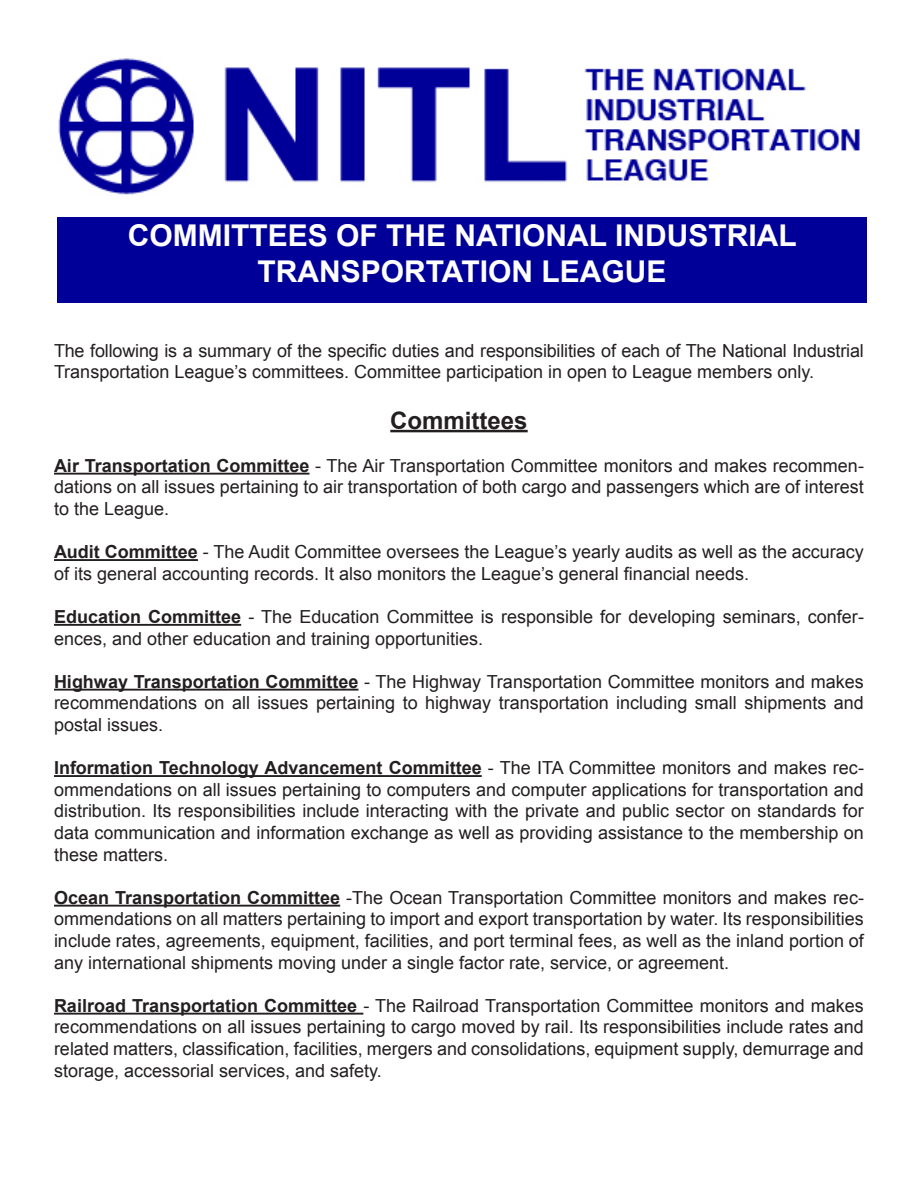
<style>
.page{position:relative;width:918px;height:1188px;background:#fff}
.page>*{position:absolute;margin:0;border:0;box-sizing:border-box;transform-origin:0 0}
.t1{font:700 30px/36px "Arial";color:#fff;text-align:center}
.t2{font:700 24px "Arial";color:#231f20}
.t3{font:18px/21.6px "Arial";color:#231f20;text-align:justify}
.s1{font-weight:700}
</style>
<div class="page">
<hr style="left:390px;top:430px;width:138px;height:2px;background:#231f20">
<hr style="left:54px;top:473px;width:256px;height:2px;background:#231f20">
<hr style="left:54px;top:559px;width:144px;height:2px;background:#231f20">
<hr style="left:54px;top:624px;width:187px;height:2px;background:#231f20">
<hr style="left:54px;top:689px;width:304px;height:2px;background:#231f20">
<hr style="left:54px;top:775px;width:428px;height:2px;background:#231f20">
<hr style="left:54px;top:905px;width:286px;height:2px;background:#231f20">
<hr style="left:54px;top:1013px;width:309px;height:2px;background:#231f20">
<img style="left:58px;top:58px;width:802px;height:137px">
<div style="left:57px;top:217px;width:810px;height:85px;background:#000098"></div>
<p class="t1" style="left:128px;top:218px;width:670px">COMMITTEES OF THE NATIONAL INDUSTRIAL<br>TRANSPORTATION LEAGUE</p>
<p class="t3" style="left:54px;top:340px;width:811px">The following is a summary of the specific duties and responsibilities of each of The National Industrial<br>Transportation League’s committees. Committee participation in open to League members only.</p>
<p class="t2" style="left:390px;top:404px;width:139px">Committees</p>
<p class="t3" style="left:54px;top:455px;width:811px"><span class="s1">Air Transportation Committee</span> - The Air Transportation Committee monitors and makes recommen&shy;dations on all issues pertaining to air transportation of both cargo and passengers which are of interest to the League.</p>
<p class="t3" style="left:54px;top:541px;width:811px"><span class="s1">Audit Committee</span> - The Audit Committee oversees the League’s yearly audits as well as the accuracy of its general accounting records. It also monitors the League’s general financial needs.</p>
<p class="t3" style="left:54px;top:606px;width:811px"><span class="s1">Education Committee</span> - The Education Committee is responsible for developing seminars, confer&shy;ences, and other education and training opportunities.</p>
<p class="t3" style="left:54px;top:671px;width:811px"><span class="s1">Highway Transportation Committee</span> - The Highway Transportation Committee monitors and makes recommendations on all issues pertaining to highway transportation including small shipments and postal issues.</p>
<p class="t3" style="left:54px;top:757px;width:811px"><span class="s1">Information Technology Advancement Committee</span> - The ITA Committee monitors and makes rec&shy;ommendations on all issues pertaining to computers and computer applications for transportation and distribution. Its responsibilities include interacting with the private and public sector on standards for data communication and information exchange as well as providing assistance to the membership on these matters.</p>
<p class="t3" style="left:54px;top:887px;width:811px"><span class="s1">Ocean Transportation Committee</span> -The Ocean Transportation Committee monitors and makes rec&shy;ommendations on all matters pertaining to import and export transportation by water. Its responsibilities include rates, agreements, equipment, facilities, and port terminal fees, as well as the inland portion of any international shipments moving under a single factor rate, service, or agreement.</p>
<p class="t3" style="left:54px;top:995px;width:811px"><span class="s1">Railroad Transportation Committee</span> - The Railroad Transportation Committee monitors and makes recommendations on all issues pertaining to cargo moved by rail. Its responsibilities include rates and related matters, classification, facilities, mergers and consolidations, equipment supply, demurrage and storage, accessorial services, and safety.</p>
</div>
